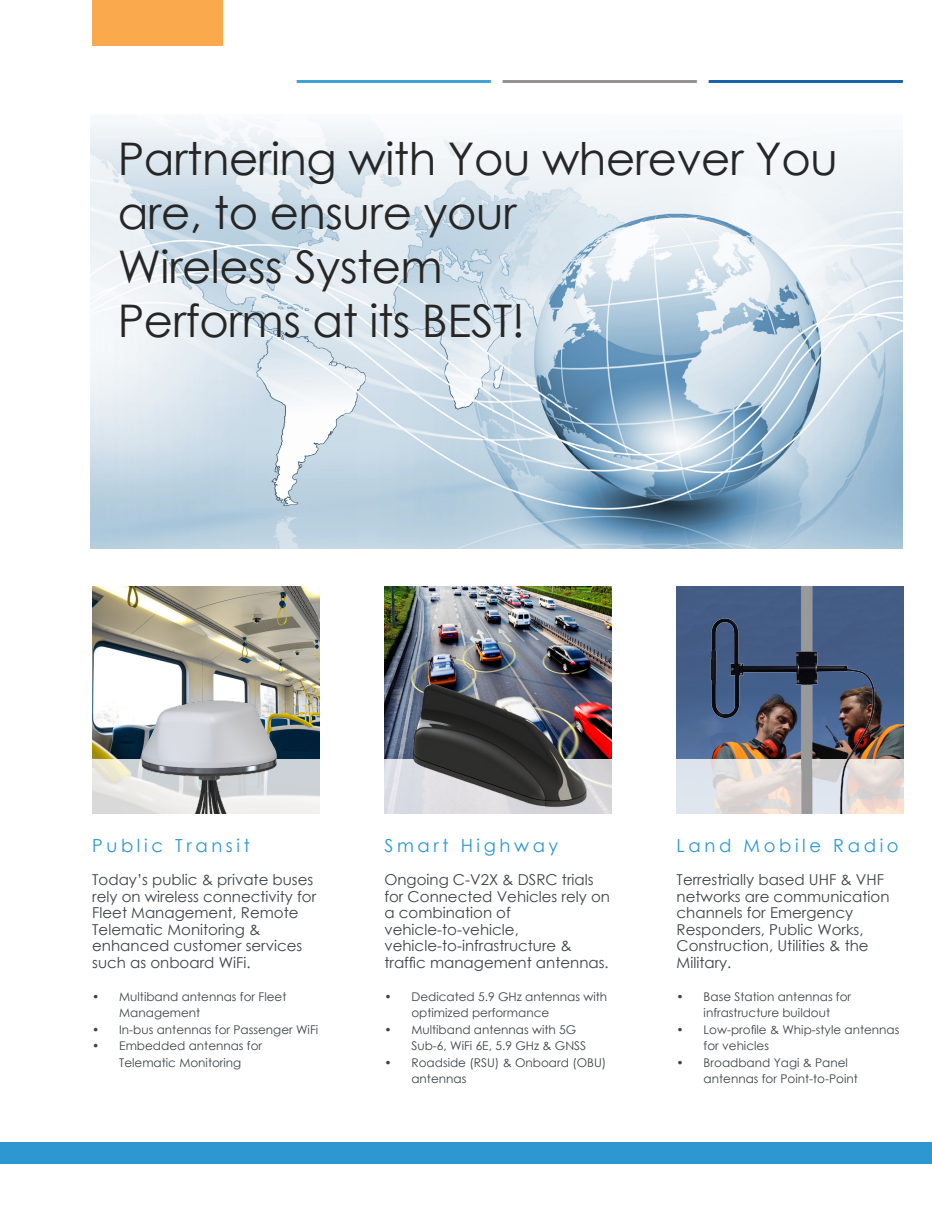
<style>
.page{position:relative;width:932px;height:1215px;background:#fff}
.page>*{position:absolute;margin:0;border:0;box-sizing:border-box;transform-origin:0 0}
.t1{font:45px/54px "Century Gothic";letter-spacing:-.01em;color:#262626}
.t2{font:18px "Century Gothic";letter-spacing:.2em;color:#2c97d1}
.t3{font:15px/16.5px "Century Gothic";color:#3e4347}
.t4{font:12px/16.5px "Century Gothic";color:#3e4347}
</style>
<div class="page">
<div style="left:92px;top:0;width:131px;height:46px;background:#faaa4d"></div>
<div style="left:0;top:1142px;width:932px;height:21px;background:#2c97d1"></div>
<img style="left:296px;top:81px;width:608px;height:1px">
<img style="left:676px;top:587px;width:227px;height:172px">
<img style="left:384px;top:587px;width:227px;height:172px">
<img style="left:92px;top:587px;width:227px;height:172px">
<svg style="left:92px;top:759px;width:811px;height:55px"></svg>
<img style="left:390px;top:671px;width:214px;height:143px">
<img style="left:694px;top:586px;width:189px;height:228px">
<img style="left:91px;top:118px;width:811px;height:431px">
<img style="left:122px;top:677px;width:173px;height:137px">
<p class="t1" style="left:118px;top:132px;width:721px">Partnering with You wherever You are, to ensure your<br>Wireless System<br>Performs at its BEST!</p>
<p class="t2" style="left:92px;top:833px;width:159px">Public Transit</p>
<p class="t3" style="left:92px;top:871px;width:225px">Today’s public &amp; private buses rely on wireless connectivity for<br>Fleet Management, Remote<br>Telematic Monitoring &amp; enhanced customer services such as onboard WiFi.</p>
<p class="t4" style="left:119px;top:988px;width:169px;text-indent:-27px">• Multiband antennas for Fleet<br>Management</p>
<p class="t4" style="left:92px;top:1021px;width:227px">• In-bus antennas for Passenger WiFi</p>
<p class="t4" style="left:92px;top:1037px;width:171px;text-align:center">• Embedded antennas for<br>Telematic Monitoring</p>
<p class="t2" style="left:384px;top:833px;width:175px">Smart Highway</p>
<p class="t3" style="left:384px;top:871px;width:227px">Ongoing C-V2X &amp; DSRC trials for Connected Vehicles rely on a combination of vehicle-to-vehicle, vehicle-to-infrastructure &amp; traffic management antennas.</p>
<p class="t4" style="left:411px;top:988px;width:197px;text-indent:-27px">• Dedicated 5.9 GHz antennas with optimized performance</p>
<p class="t4" style="left:411px;top:1021px;width:176px;text-indent:-27px">• Multiband antennas with 5G<br>Sub-6, WiFi 6E, 5.9 GHz &amp; GNSS</p>
<p class="t4" style="left:411px;top:1054px;width:196px;text-indent:-27px">• Roadside (RSU) &amp; Onboard (OBU) antennas</p>
<p class="t2" style="left:676px;top:833px;width:223px">Land Mobile Radio</p>
<p class="t3" style="left:676px;top:871px;width:214px">Terrestrially based UHF &amp; VHF networks are communication channels for Emergency<br>Responders, Public Works,</p>
<p class="t3" style="left:676px;top:937px;width:193px">Construction, Utilities &amp; the<br>Military.</p>
<p class="t4" style="left:676px;top:988px;width:176px;text-align:center">• Base Station antennas for infrastructure buildout</p>
<p class="t4" style="left:703px;top:1021px;width:197px;text-indent:-27px">• Low-profile &amp; Whip-style antennas for vehicles</p>
<p class="t4" style="left:703px;top:1054px;width:156px;text-indent:-27px">• Broadband Yagi &amp; Panel antennas for Point-to-Point</p>
</div>
